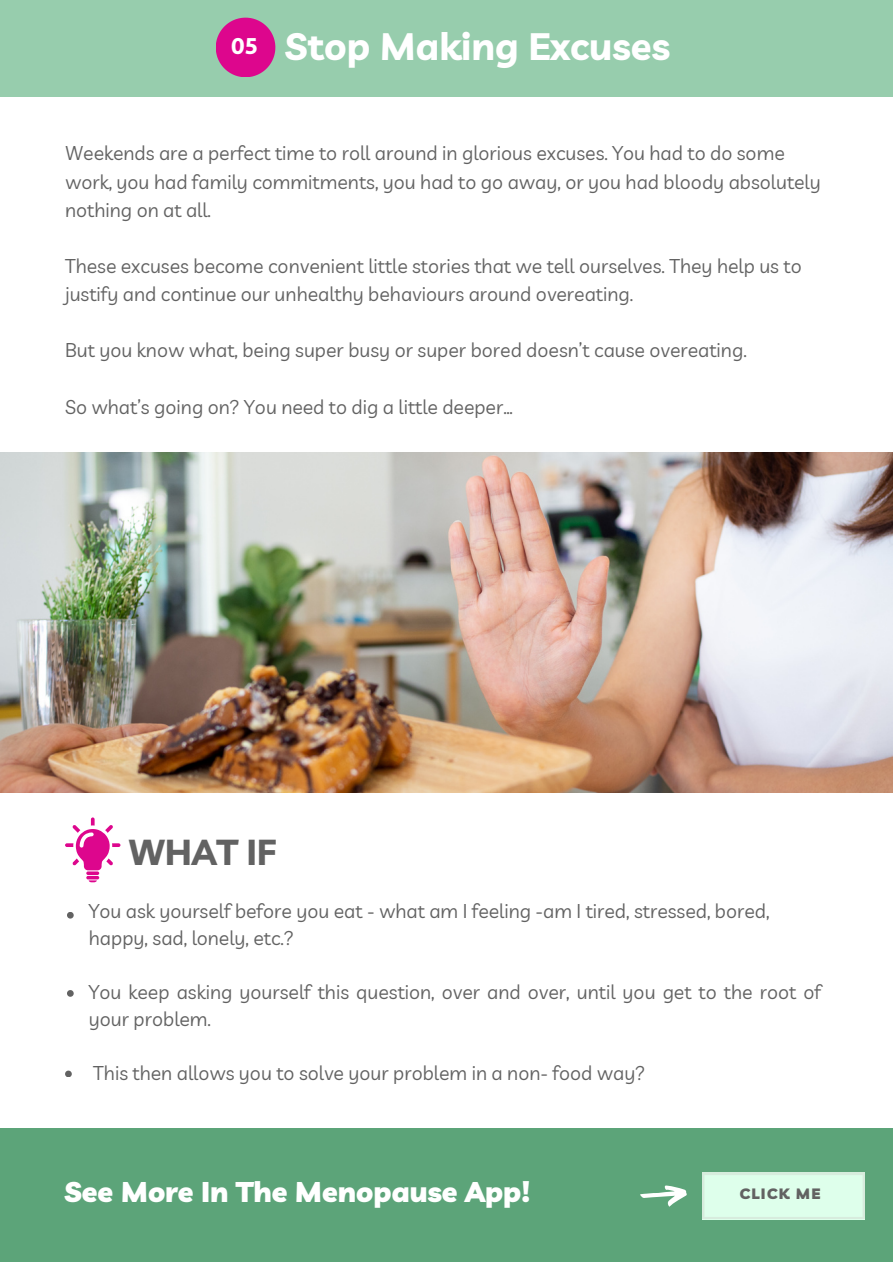
<style>
.page{position:relative;width:893px;height:1264px;background:#fff}
.page>*{position:absolute;margin:0;border:0;box-sizing:border-box;transform-origin:0 0}
.t1{font:700 38.1px "Livvic";color:#fff}
.t2{font:700 36px "Livvic";letter-spacing:-.005em;color:#626262}
.t3{font:900 28.5px "Livvic";color:#fff}
.t4{font:700 22.65px "Livvic";color:#fff}
.t5{font:19.5px/28.2px "Livvic";color:#626262}
.t6{font:900 15px "Livvic";letter-spacing:.085em;color:#626262}
</style>
<div class="page">
<svg style="left:67px;top:912px;width:7px;height:6px"></svg>
<svg style="left:67px;top:990px;width:7px;height:6px"></svg>
<svg style="left:65px;top:1070px;width:7px;height:7px"></svg>
<div style="left:0;top:1128px;width:892px;height:134px;background:#5ca479"></div>
<div style="left:0;top:0;width:892px;height:97px;background:#97cdad"></div>
<svg style="left:216px;top:18px;width:59px;height:59px"></svg>
<svg style="left:89px;top:880px;width:8px;height:2px"></svg>
<svg style="left:86px;top:875px;width:13px;height:4px"></svg>
<svg style="left:86px;top:871px;width:13px;height:4px"></svg>
<svg style="left:65px;top:817px;width:55px;height:53px"></svg>
<img style="left:0;top:452px;width:892px;height:340px">
<svg style="left:640px;top:1185px;width:46px;height:21px"></svg>
<div style="left:702px;top:1172px;width:162px;height:47px;background:#deffeb"></div>
<div style="left:699px;top:1170px;width:168px;height:51px;border:5px solid #d7ecdd"></div>
<p class="t4" style="left:231px;top:31px;width:28px">05</p>
<p class="t1" style="left:285px;top:22px;width:387px">Stop Making Excuses</p>
<p class="t5" style="left:65px;top:139px;width:757px">Weekends are a perfect time to roll around in glorious excuses. You had to do some work, you had family commitments, you had to go away, or you had bloody absolutely nothing on at all.</p>
<p class="t5" style="left:65px;top:251px;width:738px">These excuses become convenient little stories that we tell ourselves. They help us to justify and continue our unhealthy behaviours around overeating.</p>
<p class="t5" style="left:65px;top:336px;width:683px">But you know what, being super busy or super bored doesn’t cause overeating.</p>
<p class="t5" style="left:65px;top:392px;width:449px">So what’s going on? You need to dig a little deeper…</p>
<p class="t2" style="left:129px;top:828px;width:149px">WHAT IF</p>
<p class="t5" style="left:89px;top:897px;width:682px;line-height:27px">You ask yourself before you eat - what am I feeling -am I tired, stressed, bored, happy, sad, lonely, etc.?</p>
<p class="t5" style="left:89px;top:978px;width:733px;line-height:27px">You keep asking yourself this question, over and over, until you get to the root of your problem.</p>
<p class="t5" style="left:93px;top:1058px;width:553px">This then allows you to solve your problem in a non- food way?</p>
<p class="t3" style="left:64px;top:1173px;width:467px">See More In The Menopause App!</p>
<p class="t6" style="left:739px;top:1183px;width:82px">CLICK ME</p>
</div>
